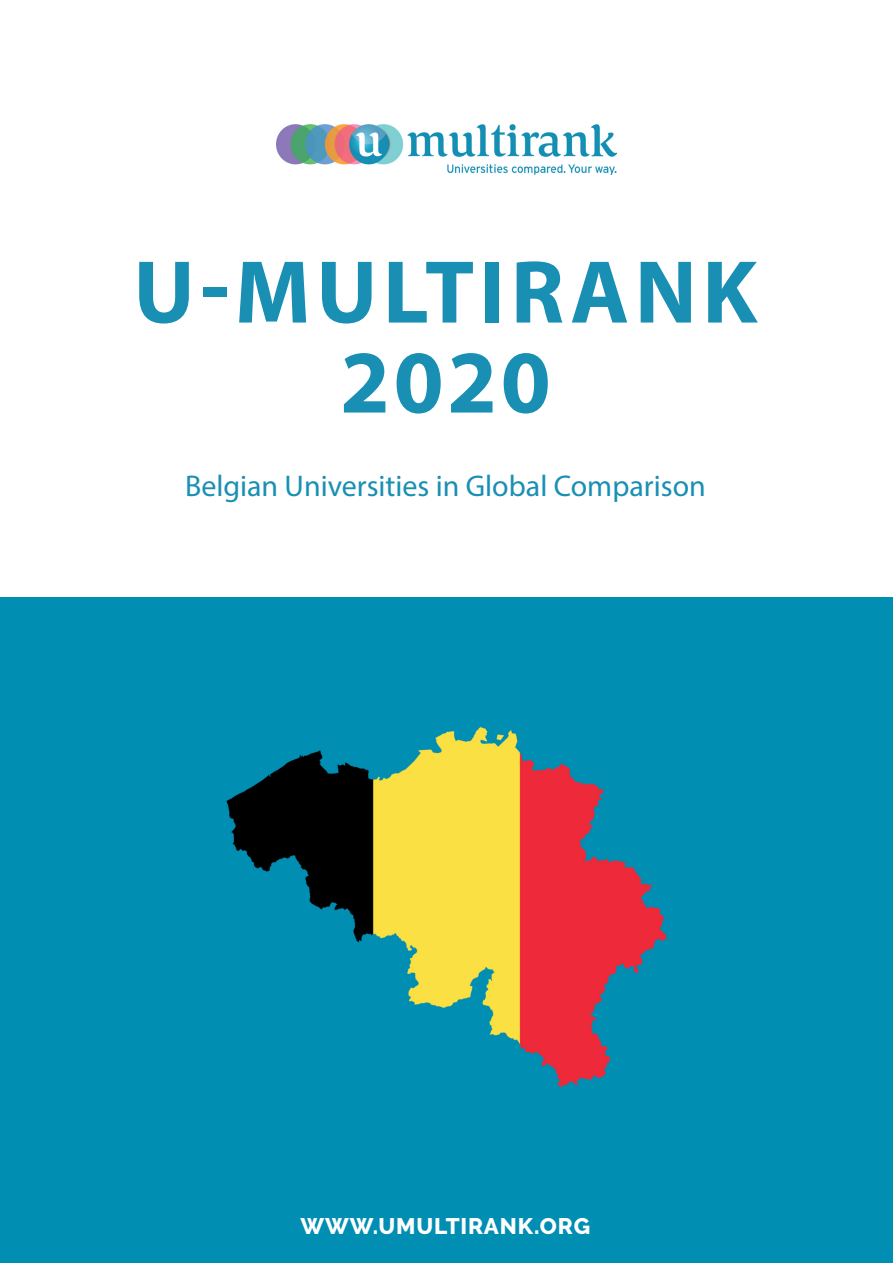
<style>
.page{position:relative;width:893px;height:1263px;background:#fff}
.page>*{position:absolute;margin:0;border:0;box-sizing:border-box;transform-origin:0 0}
.Title{font:700 90px "Myriad Pro";letter-spacing:.06em;color:#198fb4}
.Body_Text_-_Align_Le{font:30px "Myriad Pro";color:#198fb4}
.Subhead_-_Align_Left{font:800 22.5px "Raleway";letter-spacing:.04em;color:#fff}
</style>
<div class="page">
<img style="left:0;top:597px;width:893px;height:666px">
<img style="left:276px;top:124px;width:341px;height:50px">
<p class="Title" style="left:133px;top:233px;width:626px">U-MULTIRANK</p>
<p class="Title" style="left:340px;top:323px;width:212px">2020</p>
<p class="Body_Text_-_Align_Le" style="left:185px;top:467px;width:522px">Belgian Universities in Global Comparison</p>
<p class="Subhead_-_Align_Left" style="left:301px;top:1213px;width:291px">WWW.UMULTIRANK.ORG</p>
</div>
